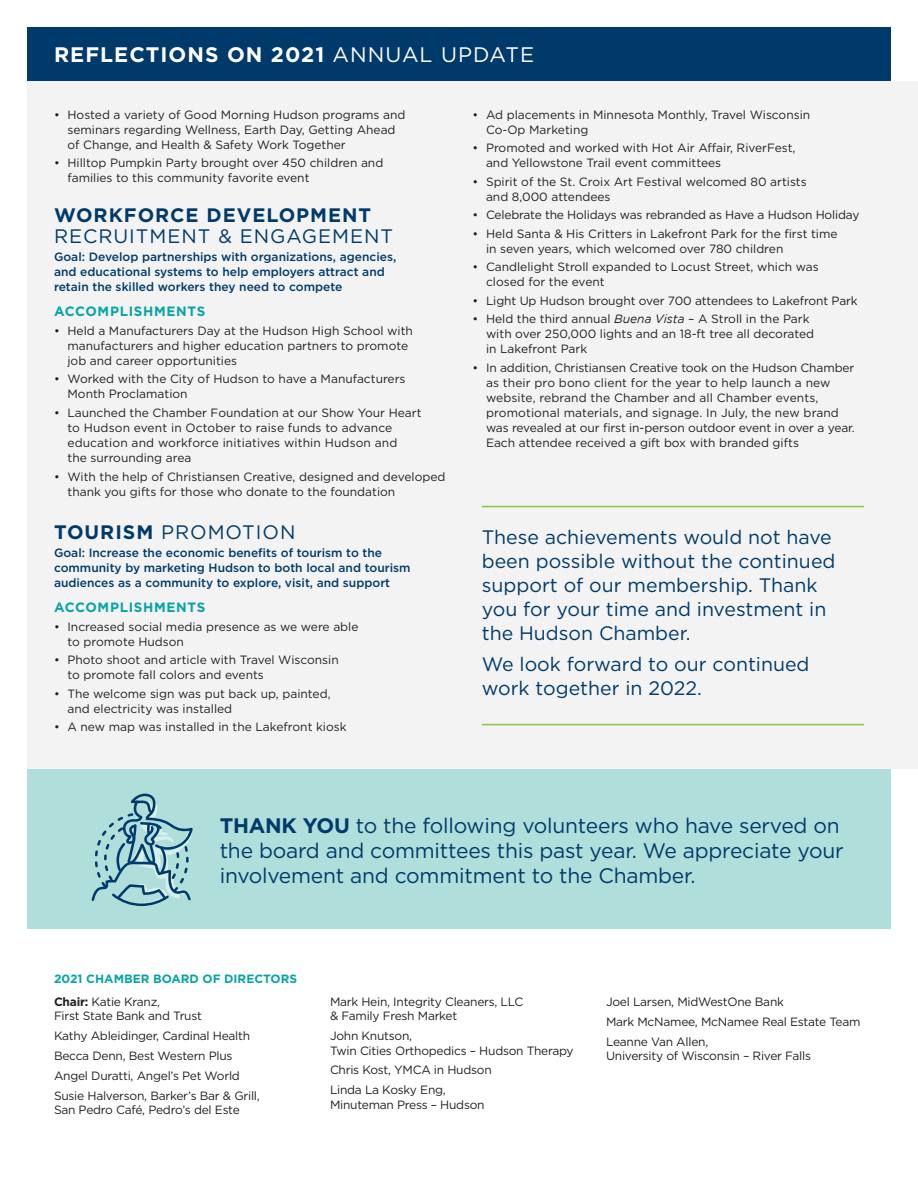
<style>
.page{position:relative;width:918px;height:1188px;background:#fff}
.page>*{position:absolute;margin:0;border:0;box-sizing:border-box;transform-origin:0 0}
.t1{font:21px/25.2px "Gotham";letter-spacing:-.01em;color:#003a6a}
.t2{font:700 21px "Gotham";letter-spacing:.05em;color:#fff}
.Body_Copy{font:19.5px/24px "Gotham";color:#003a6a}
.Body_Copy-2{font:19.5px/21px "Gotham";letter-spacing:.05em;color:#003a6a}
.t3{font:700 13.5px "Gotham";letter-spacing:.05em;color:#08a4a5}
.List{font:12px/15px "Gotham";color:#231f20}
.List-2{font:12px/14.4px "Gotham";letter-spacing:-.02em;color:#231f20}
.t4{font:500 12px/15px "Gotham";color:#003a6a}
.Body_Copy-3{font:700 12px "Gotham";color:#08a4a5}
.s1{font-weight:400}
.s2{font-weight:700}
.s3{font-style:italic}
</style>
<div class="page">
<div style="left:27px;top:27px;width:864px;height:54px;background:#003a6a"></div>
<div style="left:27px;top:769px;width:864px;height:160px;background:#afdedb"></div>
<div style="left:27px;top:81px;width:891px;height:688px;background:#f3f3f3"></div>
<hr style="left:482px;top:506px;width:382px;height:1px;background:#8bc63e">
<hr style="left:482px;top:724px;width:382px;height:1px;background:#8bc63e">
<svg style="left:91px;top:794px;width:102px;height:112px"></svg>
<p class="t2" style="left:54px;top:41px;width:482px">REFLECTIONS ON 2021 <span class="s1">ANNUAL UPDATE</span></p>
<p class="List" style="left:68px;top:107px;width:340px;text-indent:-14px">• Hosted a variety of Good Morning Hudson programs and seminars regarding Wellness, Earth Day, Getting Ahead of Change, and Health &amp; Safety Work Together</p>
<p class="List" style="left:68px;top:155px;width:317px;text-indent:-14px">• Hilltop Pumpkin Party brought over 450 children and families to this community favorite event</p>
<p class="Body_Copy-2" style="left:54px;top:204px;width:341px"><span class="s2">WORKFORCE DEVELOPMENT<br></span>RECRUITMENT &amp; ENGAGEMENT</p>
<p class="t4" style="left:54px;top:249px;width:344px">Goal: Develop partnerships with organizations, agencies, and educational systems to help employers attract and retain the skilled workers they need to compete</p>
<p class="t3" style="left:54px;top:303px;width:153px">ACCOMPLISHMENTS</p>
<p class="List" style="left:68px;top:323px;width:347px;text-indent:-14px">• Held a Manufacturers Day at the Hudson High School with manufacturers and higher education partners to promote job and career opportunities</p>
<p class="List" style="left:68px;top:371px;width:340px;text-indent:-14px">• Worked with the City of Hudson to have a Manufacturers<br>Month Proclamation</p>
<p class="List" style="left:68px;top:405px;width:356px;text-indent:-14px">• Launched the Chamber Foundation at our Show Your Heart to Hudson event in October to raise funds to advance education and workforce initiatives within Hudson and<br>the surrounding area</p>
<p class="List" style="left:68px;top:469px;width:379px;text-indent:-14px">• With the help of Christiansen Creative, designed and developed thank you gifts for those who donate to the foundation</p>
<p class="Body_Copy-2" style="left:54px;top:521px;width:243px"><span class="s2">TOURISM</span> PROMOTION</p>
<p class="t4" style="left:54px;top:545px;width:358px">Goal: Increase the economic benefits of tourism to the community by marketing Hudson to both local and tourism audiences as a community to explore, visit, and support</p>
<p class="t3" style="left:54px;top:599px;width:153px">ACCOMPLISHMENTS</p>
<p class="List" style="left:68px;top:619px;width:293px;text-indent:-14px">• Increased social media presence as we were able to promote Hudson</p>
<p class="List" style="left:68px;top:652px;width:273px;text-indent:-14px">• Photo shoot and article with Travel Wisconsin to promote fall colors and events</p>
<p class="List" style="left:68px;top:686px;width:265px;text-indent:-14px">• The welcome sign was put back up, painted, and electricity was installed</p>
<p class="List" style="left:54px;top:719px;width:294px">• A new map was installed in the Lakefront kiosk</p>
<p class="List" style="left:486px;top:107px;width:326px;text-indent:-14px">• Ad placements in Minnesota Monthly, Travel Wisconsin<br>Co-Op Marketing</p>
<p class="List" style="left:486px;top:140px;width:311px;text-indent:-14px">• Promoted and worked with Hot Air Affair, RiverFest, and Yellowstone Trail event committees</p>
<p class="List" style="left:486px;top:174px;width:322px;text-indent:-14px">• Spirit of the St. Croix Art Festival welcomed 80 artists and 8,000 attendees</p>
<p class="List" style="left:472px;top:207px;width:389px">• Celebrate the Holidays was rebranded as Have a Hudson Holiday</p>
<p class="List" style="left:486px;top:226px;width:353px;text-indent:-14px">• Held Santa &amp; His Critters in Lakefront Park for the first time in seven years, which welcomed over 780 children</p>
<p class="List" style="left:486px;top:259px;width:334px;text-indent:-14px">• Candlelight Stroll expanded to Locust Street, which was closed for the event</p>
<p class="List" style="left:472px;top:293px;width:387px">• Light Up Hudson brought over 700 attendees to Lakefront Park</p>
<p class="List" style="left:486px;top:311px;width:330px;text-indent:-14px">• Held the third annual <span class="s3">Buena Vista</span> – A Stroll in the Park with over 250,000 lights and an 18-ft tree all decorated in Lakefront Park</p>
<p class="List" style="left:486px;top:360px;width:370px;text-indent:-14px">• In addition, Christiansen Creative took on the Hudson Chamber as their pro bono client for the year to help launch a new website, rebrand the Chamber and all Chamber events, promotional materials, and signage. In July, the new brand was revealed at our first in-person outdoor event in over a year.<br>Each attendee received a gift box with branded gifts</p>
<p class="Body_Copy" style="left:482px;top:525px;width:355px">These achievements would not have been possible without the continued support of our membership. Thank you for your time and investment in the Hudson Chamber.</p>
<p class="Body_Copy" style="left:482px;top:652px;width:329px">We look forward to our continued work together in 2022.</p>
<p class="t1" style="left:220px;top:812px;width:625px"><span class="s2">THANK YOU</span> to the following volunteers who have served on the board and committees this past year. We appreciate your involvement and commitment to the Chamber.</p>
<p class="Body_Copy-3" style="left:54px;top:971px;width:245px">2021 CHAMBER BOARD OF DIRECTORS</p>
<p class="List-2" style="left:54px;top:994px;width:149px"><span class="s2">Chair:</span> Katie Kranz,<br>First State Bank and Trust</p>
<p class="List-2" style="left:54px;top:1028px;width:198px">Kathy Ableidinger, Cardinal Health</p>
<p class="List-2" style="left:54px;top:1048px;width:180px">Becca Denn, Best Western Plus</p>
<p class="List-2" style="left:54px;top:1068px;width:187px">Angel Duratti, Angel’s Pet World</p>
<p class="List-2" style="left:54px;top:1088px;width:207px">Susie Halverson, Barker’s Bar &amp; Grill,<br>San Pedro Café, Pedro’s del Este</p>
<p class="List-2" style="left:330px;top:994px;width:195px">Mark Hein, Integrity Cleaners, LLC &amp; Family Fresh Market</p>
<p class="List-2" style="left:330px;top:1028px;width:245px">John Knutson,<br>Twin Cities Orthopedics – Hudson Therapy</p>
<p class="List-2" style="left:330px;top:1063px;width:163px">Chris Kost, YMCA in Hudson</p>
<p class="List-2" style="left:330px;top:1082px;width:156px">Linda La Kosky Eng,<br>Minuteman Press – Hudson</p>
<p class="List-2" style="left:606px;top:994px;width:179px">Joel Larsen, MidWestOne Bank</p>
<p class="List-2" style="left:606px;top:1014px;width:256px">Mark McNamee, McNamee Real Estate Team</p>
<p class="List-2" style="left:606px;top:1034px;width:207px">Leanne Van Allen,<br>University of Wisconsin – River Falls</p>
</div>
